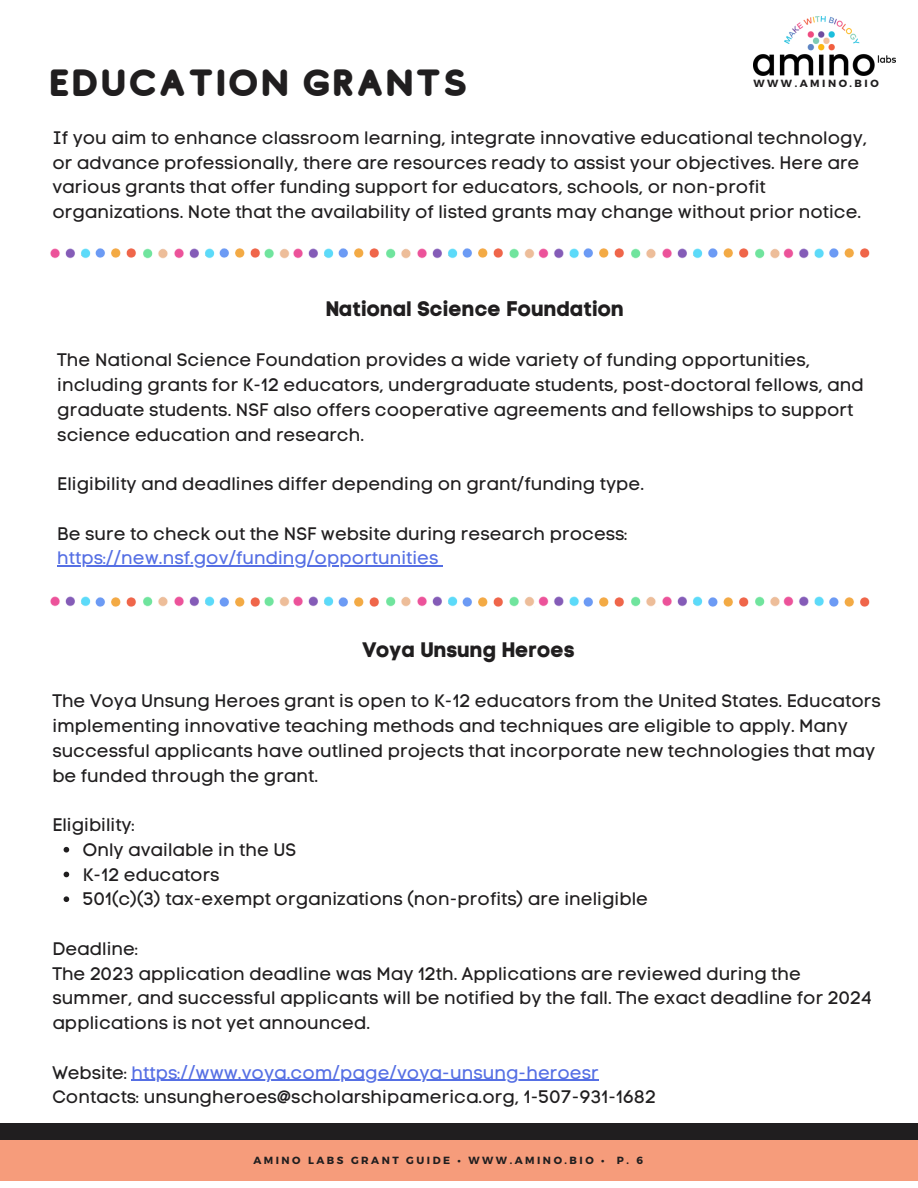
<style>
.page{position:relative;width:918px;height:1188px;background:#fff}
.page>*{position:absolute;margin:0;border:0;box-sizing:border-box;transform-origin:0 0}
.t1{font:37.5px "Studly";color:#201e1f}
.t2{font:21px "Code Pro Bold LC";color:#201e1f}
.t3{font:18px/24.8px "Code Pro Normal LC";color:#201e1f}
.t4{font:18px "Code Pro Normal LC";color:#556fe4}
.t5{font:700 10.35px "Montserrat";letter-spacing:.24em;color:#201e1f}
.s1{color:#556fe4}
</style>
<div class="page">
<hr style="left:57px;top:565px;width:382px;height:2px;background:#556fe4">
<img style="left:50px;top:596px;width:41px;height:11px">
<img style="left:143px;top:596px;width:25px;height:11px">
<img style="left:174px;top:596px;width:41px;height:11px">
<img style="left:219px;top:597px;width:41px;height:10px">
<img style="left:95px;top:597px;width:41px;height:10px">
<img style="left:293px;top:596px;width:41px;height:11px">
<img style="left:264px;top:596px;width:26px;height:11px">
<img style="left:386px;top:596px;width:25px;height:11px">
<img style="left:417px;top:596px;width:41px;height:11px">
<img style="left:462px;top:597px;width:41px;height:10px">
<img style="left:338px;top:597px;width:41px;height:10px">
<img style="left:538px;top:596px;width:41px;height:11px">
<img style="left:509px;top:596px;width:26px;height:11px">
<img style="left:631px;top:596px;width:25px;height:11px">
<img style="left:662px;top:596px;width:41px;height:11px">
<img style="left:708px;top:597px;width:41px;height:10px">
<img style="left:583px;top:597px;width:41px;height:10px">
<img style="left:783px;top:596px;width:41px;height:11px">
<img style="left:755px;top:596px;width:25px;height:11px">
<img style="left:829px;top:597px;width:41px;height:10px">
<img style="left:50px;top:248px;width:41px;height:11px">
<img style="left:143px;top:248px;width:25px;height:11px">
<img style="left:174px;top:248px;width:41px;height:11px">
<img style="left:219px;top:248px;width:41px;height:10px">
<img style="left:95px;top:248px;width:41px;height:10px">
<img style="left:293px;top:248px;width:41px;height:11px">
<img style="left:264px;top:248px;width:26px;height:11px">
<img style="left:386px;top:248px;width:25px;height:11px">
<img style="left:417px;top:248px;width:41px;height:11px">
<img style="left:462px;top:248px;width:41px;height:10px">
<img style="left:338px;top:248px;width:41px;height:10px">
<img style="left:538px;top:248px;width:41px;height:11px">
<img style="left:509px;top:248px;width:26px;height:11px">
<img style="left:631px;top:248px;width:25px;height:11px">
<img style="left:662px;top:248px;width:41px;height:11px">
<img style="left:708px;top:248px;width:41px;height:10px">
<img style="left:583px;top:248px;width:41px;height:10px">
<img style="left:783px;top:248px;width:41px;height:11px">
<img style="left:755px;top:248px;width:25px;height:11px">
<img style="left:829px;top:248px;width:41px;height:10px">
<div style="left:0;top:1140px;width:918px;height:41px;background:#f69c7b"></div>
<div style="left:0;top:1123px;width:918px;height:17px;background:#201e1f"></div>
<svg style="left:64px;top:847px;width:5px;height:6px"></svg>
<svg style="left:64px;top:872px;width:5px;height:5px"></svg>
<svg style="left:64px;top:896px;width:5px;height:6px"></svg>
<hr style="left:132px;top:1080px;width:467px;height:1px;background:#556fe4">
<img style="left:753px;top:17px;width:142px;height:58px">
<h1 class="t1" style="left:48px;top:62px;width:422px">EDUCATION GRANTS</h1>
<p class="t5" style="left:753px;top:77px;width:127px">WWW.AMINO.BIO</p>
<p class="t3" style="left:52px;top:125px;width:816px">If you aim to enhance classroom learning, integrate innovative educational technology, or advance professionally, there are resources ready to assist your objectives. Here are various grants that offer funding support for educators, schools, or non-profit organizations. Note that the availability of listed grants may change without prior notice.</p>
<p class="t2" style="left:326px;top:296px;width:300px">National Science Foundation</p>
<p class="t3" style="left:57px;top:348px;width:808px">The National Science Foundation provides a wide variety of funding opportunities, including grants for K-12 educators, undergraduate students, post-doctoral fellows, and graduate students. NSF also offers cooperative agreements and fellowships to support science education and research.</p>
<p class="t3" style="left:57px;top:471px;width:588px">Eligibility and deadlines differ depending on grant/funding type.</p>
<p class="t3" style="left:57px;top:521px;width:572px">Be sure to check out the NSF website during research process:</p>
<p class="t4" style="left:57px;top:547px;width:383px">https://new.nsf.gov/funding/opportunities</p>
<p class="t2" style="left:362px;top:637px;width:214px">Voya Unsung Heroes</p>
<p class="t3" style="left:52px;top:689px;width:830px">The Voya Unsung Heroes grant is open to K-12 educators from the United States. Educators implementing innovative teaching methods and techniques are eligible to apply. Many successful applicants have outlined projects that incorporate new technologies that may be funded through the grant.</p>
<p class="t3" style="left:83px;top:812px;width:567px;text-indent:-31px">Eligibility:<br>Only available in the US<br>K-12 educators<br>501(c)(3) tax-exempt organizations (non-profits) are ineligible</p>
<p class="t3" style="left:52px;top:936px;width:821px">Deadline:<br>The 2023 application deadline was May 12th. Applications are reviewed during the summer, and successful applicants will be notified by the fall. The exact deadline for 2024 applications is not yet announced.</p>
<p class="t3" style="left:52px;top:1060px;width:605px">Website: <span class="s1">https://www.voya.com/page/voya-unsung-heroesr<br></span>Contacts: unsungheroes@scholarshipamerica.org, 1-507-931-1682</p>
<p class="t5" style="left:253px;top:1154px;width:391px">AMINO LABS GRANT GUIDE • WWW.AMINO.BIO • P. 6</p>
</div>
